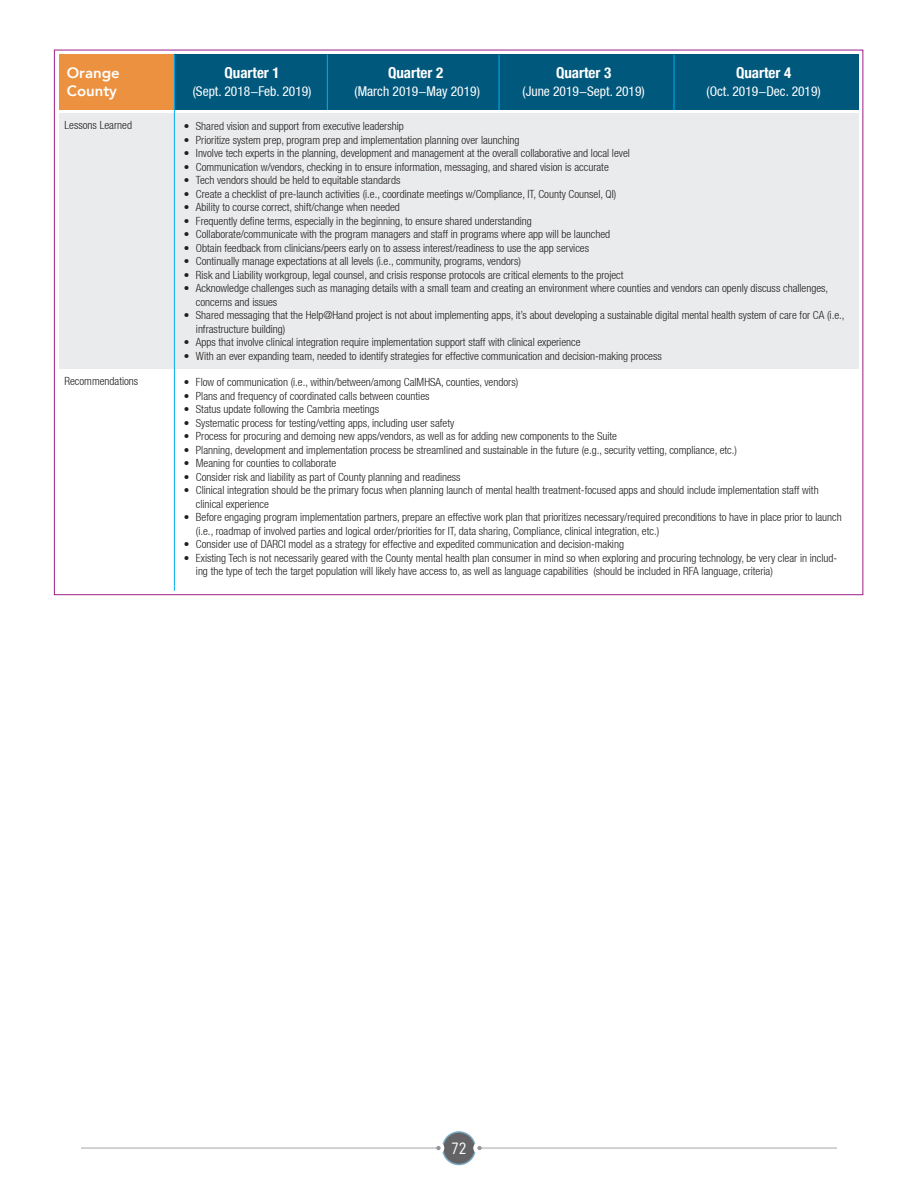
<style>
.page{position:relative;width:918px;height:1188px;background:#fff}
.page>*{position:absolute;margin:0;border:0;box-sizing:border-box;transform-origin:0 0}
.t1{font:16.5px "D DIN";color:#fff}
.t2{font:700 condensed 15px "Helvetica Neue";color:#fff}
.t3{font:800 15px/18px "Avenir";color:#fff}
.t4{font:condensed 13.5px "Helvetica Neue LT";color:#fff}
.t5{font:300 condensed 11.25px/13.5px "Helvetica Neue LT";color:#231f20}
</style>
<div class="page">
<div style="left:443px;top:1132px;width:32px;height:33px;background:#636366;border-radius:50%"></div>
<div style="left:442px;top:1131px;width:34px;height:34px;border:2px solid #7aa9c2;border-radius:50%"></div>
<div style="left:433px;top:1142px;width:11px;height:12px;background:#fff;border-radius:50%"></div>
<div style="left:473px;top:1142px;width:12px;height:12px;background:#fff;border-radius:50%"></div>
<hr style="left:81px;top:1148px;width:357px;height:1px;background:#a5a6aa">
<hr style="left:480px;top:1148px;width:357px;height:1px;background:#a5a6aa">
<svg style="left:436px;top:1146px;width:5px;height:4px"></svg>
<svg style="left:477px;top:1146px;width:5px;height:4px"></svg>
<div style="left:59px;top:113px;width:800px;height:256px;background:#eaebec"></div>
<div style="left:175px;top:55px;width:684px;height:55px;background:#00597d"></div>
<div style="left:60px;top:55px;width:114px;height:55px;background:#ec913f"></div>
<hr style="left:174px;top:55px;width:1px;height:536px;background:#00aeef">
<hr style="left:327px;top:55px;width:1px;height:55px;background:#00aeef">
<hr style="left:499px;top:55px;width:1px;height:55px;background:#00aeef">
<hr style="left:674px;top:55px;width:1px;height:55px;background:#00aeef">
<h2 class="t3" style="left:67px;top:64px;width:55px">Orange<br>County</h2>
<p class="t5" style="left:65px;top:118px;width:69px">Lessons Learned</p>
<p class="t5" style="left:65px;top:375px;width:75px">Recommendations</p>
<h2 class="t2" style="left:225px;top:61px;width:57px">Quarter 1</h2>
<h2 class="t2" style="left:388px;top:61px;width:57px">Quarter 2</h2>
<h2 class="t2" style="left:556px;top:61px;width:57px">Quarter 3</h2>
<h2 class="t2" style="left:736px;top:61px;width:57px">Quarter 4</h2>
<p class="t4" style="left:193px;top:84px;width:120px">(Sept. 2018-Feb. 2019)</p>
<p class="t4" style="left:355px;top:84px;width:127px">(March 2019-May 2019)</p>
<p class="t4" style="left:522px;top:84px;width:124px">(June 2019-Sept. 2019)</p>
<p class="t4" style="left:706px;top:84px;width:116px">(Oct. 2019-Dec. 2019)</p>
<p class="t5" style="left:184px;top:119px;width:221px">• Shared vision and support from executive leadership</p>
<p class="t5" style="left:184px;top:133px;width:337px">• Prioritize system prep, program prep and implementation planning over launching</p>
<p class="t5" style="left:184px;top:146px;width:447px">• Involve tech experts in the planning, development and management at the overall collaborative and local level</p>
<p class="t5" style="left:184px;top:160px;width:426px">• Communication w/vendors, checking in to ensure information, messaging, and shared vision is accurate</p>
<p class="t5" style="left:184px;top:173px;width:218px">• Tech vendors should be held to equitable standards</p>
<p class="t5" style="left:184px;top:187px;width:434px">• Create a checklist of pre-launch activities (i.e., coordinate meetings w/Compliance, IT, County Counsel, QI)</p>
<p class="t5" style="left:184px;top:200px;width:218px">• Ability to course correct, shift/change when needed</p>
<p class="t5" style="left:184px;top:214px;width:349px">• Frequently define terms, especially in the beginning, to ensure shared understanding</p>
<p class="t5" style="left:184px;top:227px;width:428px">• Collaborate/communicate with the program managers and staff in programs where app will be launched</p>
<p class="t5" style="left:184px;top:241px;width:407px">• Obtain feedback from clinicians/peers early on to assess interest/readiness to use the app services</p>
<p class="t5" style="left:184px;top:254px;width:338px">• Continually manage expectations at all levels (i.e., community, programs, vendors)</p>
<p class="t5" style="left:184px;top:268px;width:441px">• Risk and Liability workgroup, legal counsel, and crisis response protocols are critical elements to the project</p>
<p class="t5" style="left:196px;top:281px;width:634px;text-indent:-12px">• Acknowledge challenges such as managing details with a small team and creating an environment where counties and vendors can openly discuss challenges, concerns and issues</p>
<p class="t5" style="left:196px;top:308px;width:650px;text-indent:-12px">• Shared messaging that the Help@Hand project is not about implementing apps, it’s about developing a sustainable digital mental health system of care for CA (i.e., infrastructure building)</p>
<p class="t5" style="left:184px;top:335px;width:398px">• Apps that involve clinical integration require implementation support staff with clinical experience</p>
<p class="t5" style="left:184px;top:349px;width:479px">• With an ever expanding team, needed to identify strategies for effective communication and decision-making process</p>
<p class="t5" style="left:184px;top:375px;width:336px">• Flow of communication (i.e., within/between/among CalMHSA, counties, vendors)</p>
<p class="t5" style="left:184px;top:389px;width:247px">• Plans and frequency of coordinated calls between counties</p>
<p class="t5" style="left:184px;top:402px;width:197px">• Status update following the Cambria meetings</p>
<p class="t5" style="left:184px;top:416px;width:272px">• Systematic process for testing/vetting apps, including user safety</p>
<p class="t5" style="left:184px;top:429px;width:435px">• Process for procuring and demoing new apps/vendors, as well as for adding new components to the Suite</p>
<p class="t5" style="left:184px;top:443px;width:555px">• Planning, development and implementation process be streamlined and sustainable in the future (e.g., security vetting, compliance, etc.)</p>
<p class="t5" style="left:184px;top:456px;width:154px">• Meaning for counties to collaborate</p>
<p class="t5" style="left:184px;top:470px;width:278px">• Consider risk and liability as part of County planning and readiness</p>
<p class="t5" style="left:196px;top:483px;width:624px;text-indent:-12px">• Clinical integration should be the primary focus when planning launch of mental health treatment-focused apps and should include implementation staff with clinical experience</p>
<p class="t5" style="left:196px;top:510px;width:647px;text-indent:-12px">• Before engaging program implementation partners, prepare an effective work plan that prioritizes necessary/required preconditions to have in place prior to launch (i.e., roadmap of involved parties and logical order/priorities for IT, data sharing, Compliance, clinical integration, etc.)</p>
<p class="t5" style="left:184px;top:537px;width:442px">• Consider use of DARCI model as a strategy for effective and expedited communication and decision-making</p>
<p class="t5" style="left:196px;top:551px;width:643px;text-indent:-12px">• Existing Tech is not necessarily geared with the County mental health plan consumer in mind so when exploring and procuring technology, be very clear in includ&shy;ing the type of tech the target population will likely have access to, as well as language capabilities (should be included in RFA language, criteria)</p>
<h1 class="t1" style="left:452px;top:1140px;width:16px">72</h1>
</div>
